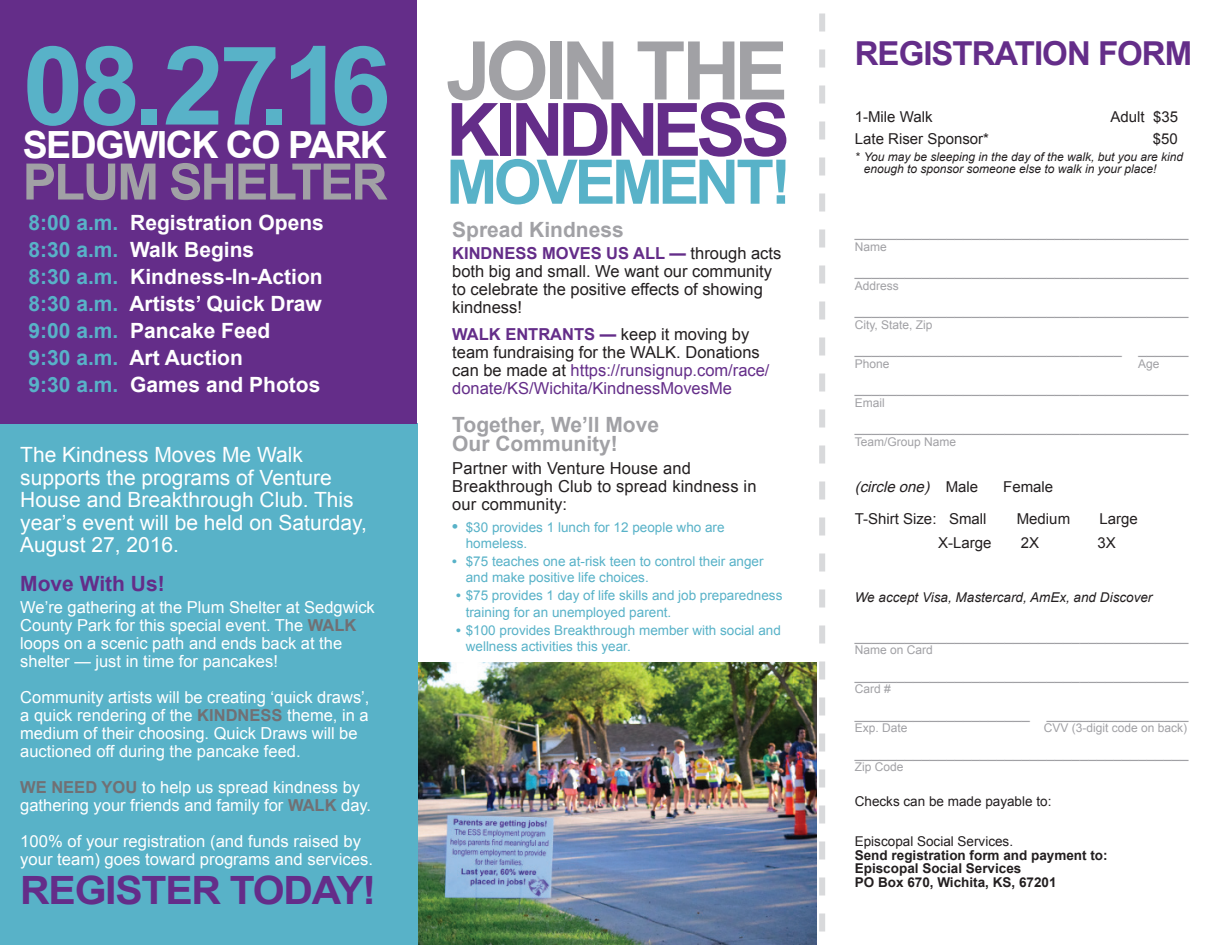
<style>
.page{position:relative;width:1215px;height:945px;background:#fff}
.page>*{position:absolute;margin:0;border:0;box-sizing:border-box;transform-origin:0 0}
.t1{font:700 109.5px "Arial";color:#58b2c8}
.t2{font:700 81px "Arial";letter-spacing:-.07em;color:#a1a1a5}
.t3{font:700 73.5px "Arial";letter-spacing:-.07em;color:#642d89}
.t4{font:700 61.5px "Arial";letter-spacing:-.06em;color:#58b2c8}
.t5{font:700 50.25px "Arial";letter-spacing:-.04em;color:#a1a1a5}
.t6{font:700 39px "Arial";letter-spacing:-.03em;color:#642d89;scale:1.05 1}
.t7{font:700 37.5px "Arial";letter-spacing:-.04em;color:#fff}
.t8{font:700 33px "Arial";letter-spacing:-.03em;color:#642d89}
.t9{font:700 21px "Arial";color:#fff}
.t10{font:21px/22.5px "Arial";color:#fff}
.t11{font:700 21px "Arial";color:#a1a1a5}
.t12{font:700 21px "Arial";color:#642d89}
.t13{font:16.5px/18px "Arial";color:#fff}
.t14{font:16.5px/18px "Arial";color:#231f20}
.t15{font:16.5px "Arial";color:#642d89}
.t16{font:15px "Arial";color:#a1a1a5}
.t17{font:15px "Arial";color:#231f20}
.t18{font:italic 15px "Arial";color:#231f20}
.t19{font:13.5px/16.2px "Arial";color:#58b2c8}
.t20{font:700 13.5px "Arial";color:#231f20}
.t21{font:13.5px "Arial";color:#231f20}
.t22{font:italic 13.5px "Arial";color:#231f20}
.t23{font:12px "Arial";color:#a1a1a5}
.t24{font:italic 12px "Arial";color:#231f20}
.s1{color:#58b2c8}
.s2{font-weight:700;color:#717074}
.s3{font-weight:700;color:#642d89}
.s4{color:#642d89}
.s5{font-weight:700;font-size:16.5px}
.s6{font-weight:700}
.s7{font-style:normal}
</style>
<div class="page">
<img style="left:417px;top:663px;width:400px;height:282px">
<div style="left:0;top:424px;width:417px;height:521px;background:#58b2c8"></div>
<div style="left:0;top:0;width:416px;height:424px;background:#642d89"></div>
<svg style="left:819px;top:14px;width:6px;height:918px"></svg>
<p class="t1" style="left:23px;top:13px;width:370px">08.27.16</p>
<p class="t7" style="left:23px;top:119px;width:366px">SEDGWICK CO PARK</p>
<p class="t5" style="left:23px;top:148px;width:367px">PLUM SHELTER</p>
<p class="t9" style="left:29px;top:208px;width:297px"><span class="s1">8:00 a.m.</span> Registration Opens</p>
<p class="t9" style="left:29px;top:235px;width:227px"><span class="s1">8:30 a.m.</span> Walk Begins</p>
<p class="t9" style="left:29px;top:262px;width:296px"><span class="s1">8:30 a.m.</span> Kindness-In-Action</p>
<p class="t9" style="left:29px;top:289px;width:295px"><span class="s1">8:30 a.m.</span> Artists’ Quick Draw</p>
<p class="t9" style="left:29px;top:316px;width:243px"><span class="s1">9:00 a.m.</span> Pancake Feed</p>
<p class="t9" style="left:29px;top:343px;width:216px"><span class="s1">9:30 a.m.</span> Art Auction</p>
<p class="t9" style="left:29px;top:370px;width:293px"><span class="s1">9:30 a.m.</span> Games and Photos</p>
<p class="t10" style="left:20px;top:444px;width:348px">The Kindness Moves Me Walk supports the programs of Venture<br>House and Breakthrough Club. This year’s event will be held on Saturday,<br>August 27, 2016.</p>
<p class="t12" style="left:20px;top:570px;width:146px">Move With Us!</p>
<p class="t13" style="left:20px;top:599px;width:356px">We’re gathering at the Plum Shelter at Sedgwick County Park for this special event. The <span class="s2">WALK </span>loops on a scenic path and ends back at the shelter — just in time for pancakes!</p>
<p class="t13" style="left:20px;top:689px;width:351px;text-align:justify">Community artists will be creating ‘quick draws’, a quick rendering of the <span class="s2">KINDNESS</span> theme, in a medium of their choosing. Quick Draws will be</p>
<p class="t13" style="left:20px;top:743px;width:282px">auctioned off during the pancake feed.</p>
<p class="t13" style="left:20px;top:779px;width:352px"><span class="s2">WE NEED YOU</span> to help us spread kindness by gathering your friends and family for <span class="s2">WALK</span> day.</p>
<p class="t13" style="left:20px;top:833px;width:354px">100% of your registration (and funds raised by your team) goes toward programs and services.</p>
<p class="t6" style="left:20px;top:865px;width:341px">REGISTER TODAY!</p>
<p class="t2" style="left:446px;top:17px;width:343px">JOIN THE</p>
<p class="t3" style="left:446px;top:81px;width:345px">KINDNESS</p>
<p class="t4" style="left:446px;top:141px;width:347px">MOVEMENT!</p>
<p class="t11" style="left:452px;top:215px;width:173px">Spread Kindness</p>
<p class="t14" style="left:452px;top:244px;width:331px"><span class="s3">KINDNESS MOVES US ALL —</span> through acts both big and small. We want our community to celebrate the positive effects of showing kindness!</p>
<p class="t14" style="left:452px;top:325px;width:319px"><span class="s3">WALK ENTRANTS —</span> keep it moving by team fundraising for the WALK. Donations can be made at <span class="s4">https://runsignup.com/race/</span></p>
<p class="t15" style="left:452px;top:377px;width:281px">donate/KS/Wichita/KindnessMovesMe</p>
<p class="t11" style="left:452px;top:410px;width:208px">Together, We’ll Move</p>
<p class="t11" style="left:452px;top:430px;width:167px">Our Community!</p>
<p class="t14" style="left:452px;top:459px;width:306px">Partner with Venture House and<br>Breakthrough Club to spread kindness in our community:</p>
<p class="t19" style="left:466px;top:519px;width:260px;text-indent:-14px"><span class="s5">•</span> $30 provides 1 lunch for 12 people who are homeless.</p>
<p class="t19" style="left:466px;top:554px;width:299px;text-indent:-14px"><span class="s6">•</span> $75 teaches one at-risk teen to control their anger and make positive life choices.</p>
<p class="t19" style="left:466px;top:588px;width:318px;text-indent:-10px"><span class="s6">•</span> $75 provides 1 day of life skills and job preparedness training for an unemployed parent.</p>
<p class="t19" style="left:466px;top:622px;width:317px;text-indent:-10px"><span class="s6">•</span> $100 provides Breakthrough member with social and wellness activities this year.</p>
<p class="t8" style="left:855px;top:31px;width:339px">REGISTRATION FORM</p>
<p class="t17" style="left:855px;top:106px;width:79px">1-Mile Walk</p>
<p class="t17" style="left:1111px;top:106px;width:69px">Adult $35</p>
<p class="t17" style="left:855px;top:129px;width:136px">Late Riser Sponsor*</p>
<p class="t17" style="left:1153px;top:129px;width:27px">$50</p>
<p class="t24" style="left:855px;top:149px;width:330px">* You may be sleeping in the day of the walk, but you are kind</p>
<p class="t24" style="left:864px;top:161px;width:294px">enough to sponsor someone else to walk in your place!</p>
<p class="t16" style="left:855px;top:222px;width:335px">________________________________________</p>
<p class="t23" style="left:855px;top:238px;width:34px">Name</p>
<p class="t16" style="left:855px;top:261px;width:335px">________________________________________</p>
<p class="t23" style="left:855px;top:277px;width:46px">Address</p>
<p class="t16" style="left:855px;top:300px;width:335px">________________________________________</p>
<p class="t23" style="left:855px;top:316px;width:79px">City, State, Zip</p>
<p class="t16" style="left:855px;top:339px;width:335px">________________________________ ______</p>
<p class="t23" style="left:855px;top:355px;width:36px">Phone</p>
<p class="t23" style="left:1138px;top:355px;width:23px">Age</p>
<p class="t16" style="left:855px;top:378px;width:335px">________________________________________</p>
<p class="t23" style="left:855px;top:394px;width:31px">Email</p>
<p class="t16" style="left:855px;top:417px;width:335px">________________________________________</p>
<p class="t23" style="left:855px;top:433px;width:103px">Team/Group Name</p>
<p class="t18" style="left:855px;top:477px;width:125px">(circleone) <span class="s7">M a l e</span></p>
<p class="t17" style="left:1003px;top:477px;width:52px">Female</p>
<p class="t17" style="left:855px;top:508px;width:133px">T-Shirt Size: Small</p>
<p class="t17" style="left:1017px;top:508px;width:55px">Medium</p>
<p class="t17" style="left:1099px;top:508px;width:40px">Large</p>
<p class="t17" style="left:938px;top:532px;width:55px">X-Large</p>
<p class="t17" style="left:1021px;top:532px;width:20px">2X</p>
<p class="t17" style="left:1097px;top:532px;width:20px">3X</p>
<p class="t22" style="left:855px;top:588px;width:299px">We accept Visa, Mastercard, AmEx, and Discover</p>
<p class="t16" style="left:855px;top:625px;width:335px">________________________________________</p>
<p class="t23" style="left:855px;top:642px;width:80px">Name on Card</p>
<p class="t16" style="left:855px;top:664px;width:335px">________________________________________</p>
<p class="t23" style="left:855px;top:681px;width:38px">Card #</p>
<p class="t16" style="left:855px;top:703px;width:335px">_____________________ _________________</p>
<p class="t23" style="left:855px;top:720px;width:54px">Exp. Date</p>
<p class="t23" style="left:1044px;top:720px;width:145px">CVV (3-digit code on back)</p>
<p class="t16" style="left:855px;top:742px;width:335px">________________________________________</p>
<p class="t23" style="left:855px;top:759px;width:50px">Zip Code</p>
<p class="t21" style="left:855px;top:792px;width:198px">Checks can be made payable to:</p>
<p class="t21" style="left:855px;top:832px;width:160px">Episcopal Social Services.</p>
<p class="t20" style="left:855px;top:846px;width:254px">Send registration form and payment to:</p>
<p class="t20" style="left:855px;top:859px;width:168px">Episcopal Social Services</p>
<p class="t20" style="left:855px;top:873px;width:203px">PO Box 670, Wichita, KS, 67201</p>
</div>
